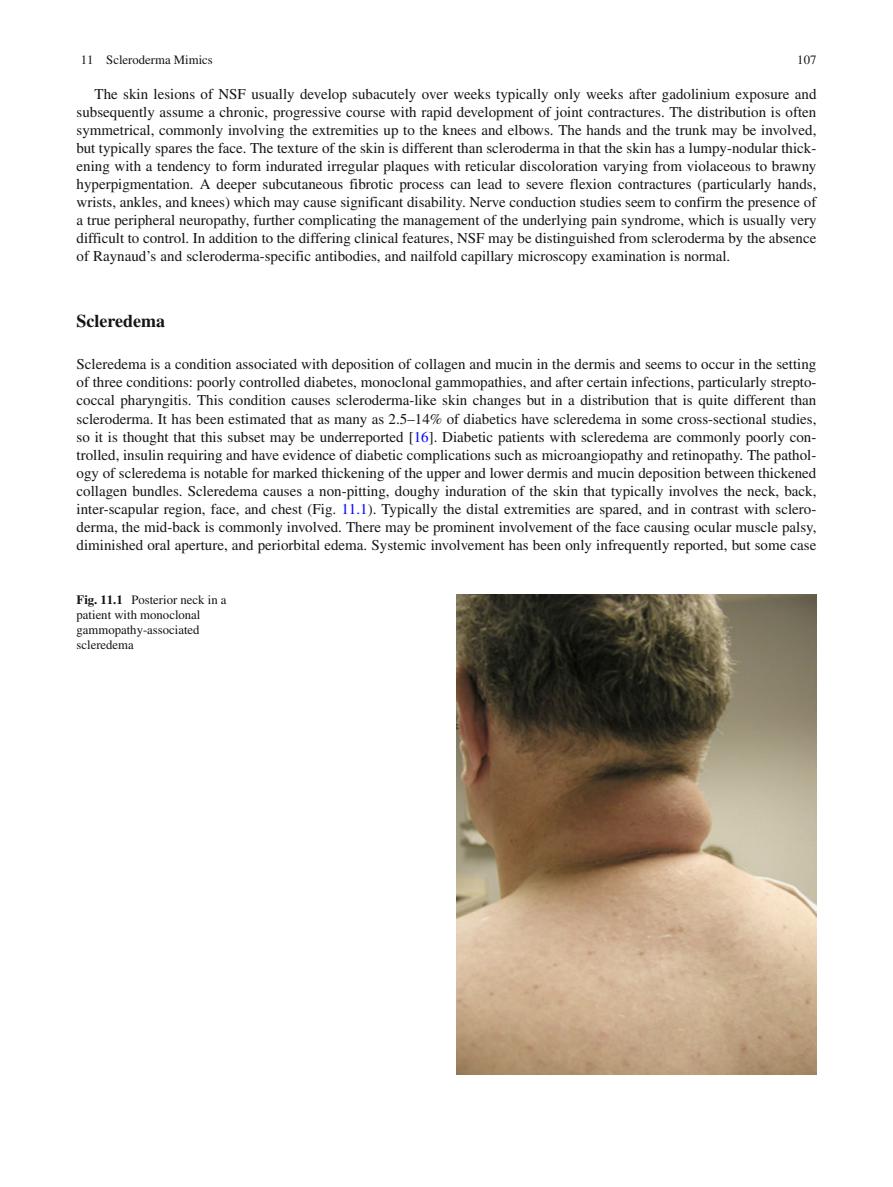
<style>
.page{position:relative;width:893px;height:1187px;background:#fff}
.page>*{position:absolute;margin:0;border:0;box-sizing:border-box;transform-origin:0 0}
.t1{font:700 18px "Times";color:#131413}
.t2{font:15px/18px "Times";color:#131413;text-align:justify}
.t3{font:12.75px/15px "Times";color:#131413}
.s1{color:#00f}
.s2{font-weight:700}
</style>
<div class="page">
<img style="left:456px;top:594px;width:360px;height:480px">
<p class="t3" style="left:81px;top:54px;width:134px">11 Scleroderma Mimics</p>
<p class="t3" style="left:797px;top:54px;width:21px">107</p>
<p class="t2" style="left:77px;top:87px;width:741px;text-indent:18px">The skin lesions of NSF usually develop subacutely over weeks typically only weeks after gadolinium exposure and subsequently assume a chronic, progressive course with rapid development of joint contractures. The distribution is often symmetrical, commonly involving the extremities up to the knees and elbows. The hands and the trunk may be involved, but typically spares the face. The texture of the skin is different than scleroderma in that the skin has a lumpy-nodular thick&shy;ening with a tendency to form indurated irregular plaques with reticular discoloration varying from violaceous to brawny hyperpigmentation. A deeper subcutaneous fibrotic process can lead to severe flexion contractures (particularly hands, wrists, ankles, and knees) which may cause significant disability. Nerve conduction studies seem to confirm the presence of a true peripheral neuropathy, further complicating the management of the underlying pain syndrome, which is usually very difficult to control. In addition to the differing clinical features, NSF may be distinguished from scleroderma by the absence of Raynaud’s and scleroderma-specific antibodies, and nailfold capillary microscopy examination is normal.</p>
<p class="t1" style="left:77px;top:315px;width:90px">Scleredema</p>
<p class="t2" style="left:77px;top:357px;width:741px">Scleredema is a condition associated with deposition of collagen and mucin in the dermis and seems to occur in the setting of three conditions: poorly controlled diabetes, monoclonal gammopathies, and after certain infections, particularly strepto&shy;coccal pharyngitis. This condition causes scleroderma-like skin changes but in a distribution that is quite different than scleroderma. It has been estimated that as many as 2.5–14% of diabetics have scleredema in some cross-sectional studies, so it is thought that this subset may be underreported [ <span class="s1">16</span> ] . Diabetic patients with scleredema are commonly poorly con&shy;trolled, insulin requiring and have evidence of diabetic complications such as microangiopathy and retinopathy. The pathol&shy;ogy of scleredema is notable for marked thickening of the upper and lower dermis and mucin deposition between thickened collagen bundles. Scleredema causes a non-pitting, doughy induration of the skin that typically involves the neck, back, inter-scapular region, face, and chest (Fig. <span class="s1">11.1</span> ). Typically the distal extremities are spared, and in contrast with sclero&shy;derma, the mid-back is commonly involved. There may be prominent involvement of the face causing ocular muscle palsy, diminished oral aperture, and periorbital edema. Systemic involvement has been only infrequently reported, but some case</p>
<p class="t3" style="left:77px;top:593px;width:152px"><span class="s2">Fig. 11.1</span> Posterior neck in a patient with monoclonal gammopathy-associated scleredema</p>
</div>
